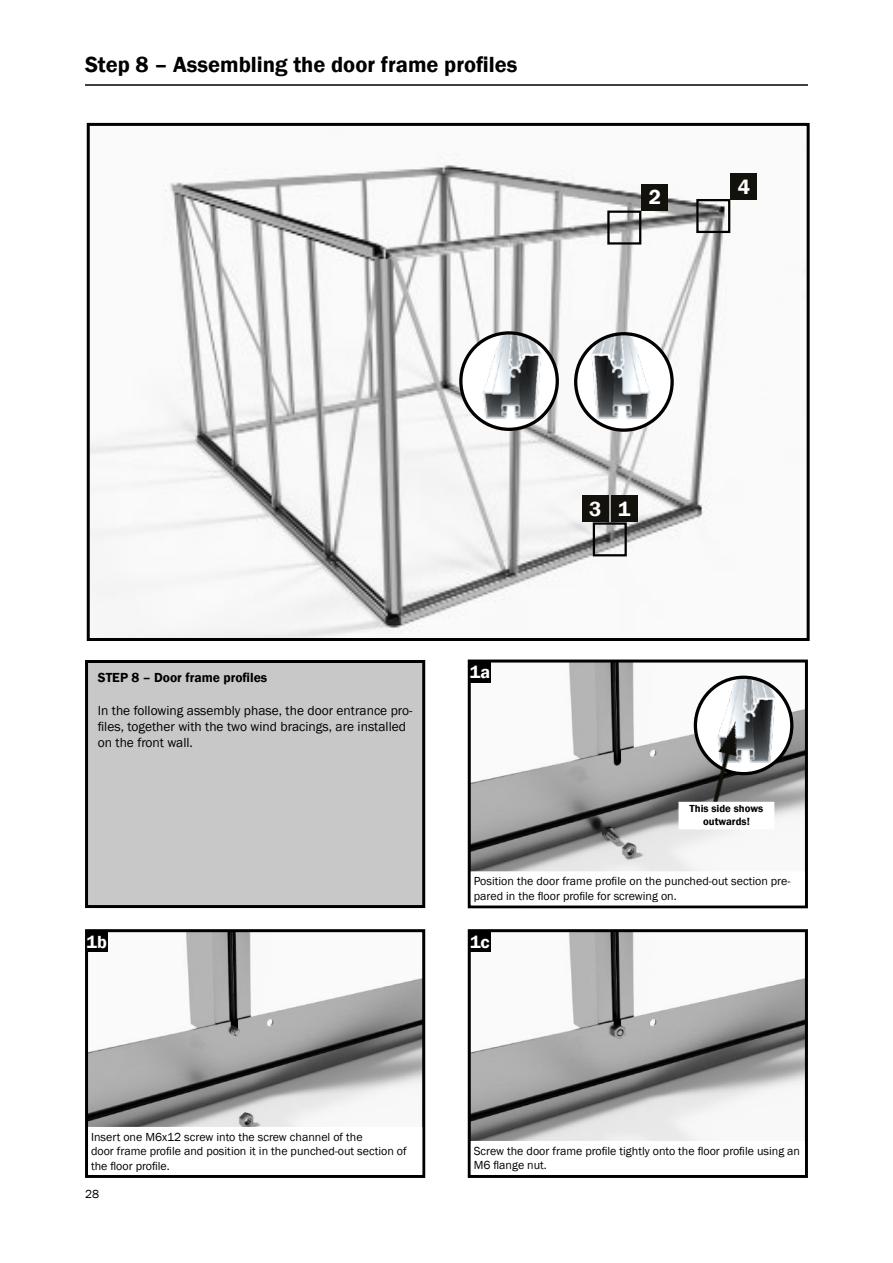
<style>
.page{position:relative;width:893px;height:1263px;background:#fff}
.page>*{position:absolute;margin:0;border:0;box-sizing:border-box;transform-origin:0 0}
.t1{font:600 22.5px "Franklin Gothic";color:#000}
.t2{font:600 21px "Franklin Gothic";color:#fff}
.t3{font:600 18px "Franklin Gothic";color:#fff}
.t4{font:13.5px/16.2px "Franklin Gothic";color:#000}
.t5{font:600 13.5px "Franklin Gothic";color:#000}
.t6{font:12px/14.4px "Franklin Gothic";color:#000}
.t7{font:600 10.8px/12.9px "Franklin Gothic";color:#000;text-align:center}
</style>
<div class="page">
<hr style="left:85px;top:84px;width:723px;height:2px;background:#000">
<img style="left:472px;top:663px;width:332px;height:208px">
<div style="left:468px;top:659px;width:340px;height:249px;border:3px solid #000"></div>
<img style="left:89px;top:933px;width:332px;height:194px">
<div style="left:85px;top:929px;width:340px;height:249px;border:3px solid #000"></div>
<img style="left:472px;top:933px;width:332px;height:208px">
<div style="left:468px;top:929px;width:340px;height:249px;border:3px solid #000"></div>
<img style="left:91px;top:164px;width:640px;height:473px">
<div style="left:87px;top:123px;width:723px;height:518px;border:3px solid #000"></div>
<div style="left:87px;top:661px;width:337px;height:245px;background:#c8c8c8"></div>
<div style="left:85px;top:660px;width:340px;height:248px;border:3px solid #000"></div>
<img style="left:462px;top:333px;width:95px;height:96px">
<div style="left:459px;top:331px;width:100px;height:100px;border:3px solid #000;border-radius:50%"></div>
<img style="left:576px;top:334px;width:95px;height:96px">
<div style="left:574px;top:332px;width:100px;height:100px;border:3px solid #000;border-radius:50%"></div>
<img style="left:696px;top:677px;width:96px;height:97px">
<div style="left:694px;top:676px;width:99px;height:99px;border:3px solid #000;border-radius:50%"></div>
<img style="left:693px;top:716px;width:53px;height:86px">
<div style="left:469px;top:661px;width:22px;height:21px;background:#000"></div>
<div style="left:469px;top:931px;width:22px;height:21px;background:#000"></div>
<div style="left:86px;top:931px;width:21px;height:21px;background:#000"></div>
<div style="left:593px;top:522px;width:34px;height:34px;border:2px solid #000"></div>
<div style="left:582px;top:495px;width:27px;height:27px;background:#12110c"></div>
<div style="left:607px;top:211px;width:34px;height:34px;border:2px solid #000"></div>
<div style="left:696px;top:199px;width:34px;height:34px;border:2px solid #000"></div>
<div style="left:611px;top:495px;width:27px;height:27px;background:#12110c"></div>
<div style="left:680px;top:803px;width:93px;height:25px;background:#fff"></div>
<div style="left:641px;top:184px;width:27px;height:27px;background:#12110c"></div>
<div style="left:730px;top:173px;width:27px;height:27px;background:#12110c"></div>
<h1 class="t1" style="left:85px;top:51px;width:434px">Step 8 – Assembling the door frame profiles</h1>
<h2 class="t2" style="left:649px;top:184px;width:14px">2</h2>
<h2 class="t2" style="left:738px;top:174px;width:14px">4</h2>
<p class="t5" style="left:98px;top:669px;width:171px">STEP 8 – Door frame profiles</p>
<p class="t4" style="left:98px;top:702px;width:316px">In the following assembly phase, the door entrance pro&shy;files, together with the two wind bracings, are installed on the front wall.</p>
<h3 class="t3" style="left:470px;top:661px;width:22px">1a</h3>
<h2 class="t2" style="left:589px;top:496px;width:43px">3 1</h2>
<p class="t7" style="left:690px;top:802px;width:75px">This side shows outwards!</p>
<p class="t6" style="left:474px;top:874px;width:318px">Position the door frame profile on the punched-out section pre&shy;pared in the floor profile for screwing on.</p>
<h3 class="t3" style="left:87px;top:930px;width:22px">1b</h3>
<h3 class="t3" style="left:470px;top:930px;width:21px">1c</h3>
<p class="t6" style="left:91px;top:1130px;width:317px">Insert one M6x12 screw into the screw channel of the<br>door frame profile and position it in the punched-out section of the floor profile.</p>
<p class="t6" style="left:85px;top:1187px;width:16px">28</p>
<p class="t6" style="left:474px;top:1144px;width:328px">Screw the door frame profile tightly onto the floor profile using an<br>M6 flange nut.</p>
</div>
